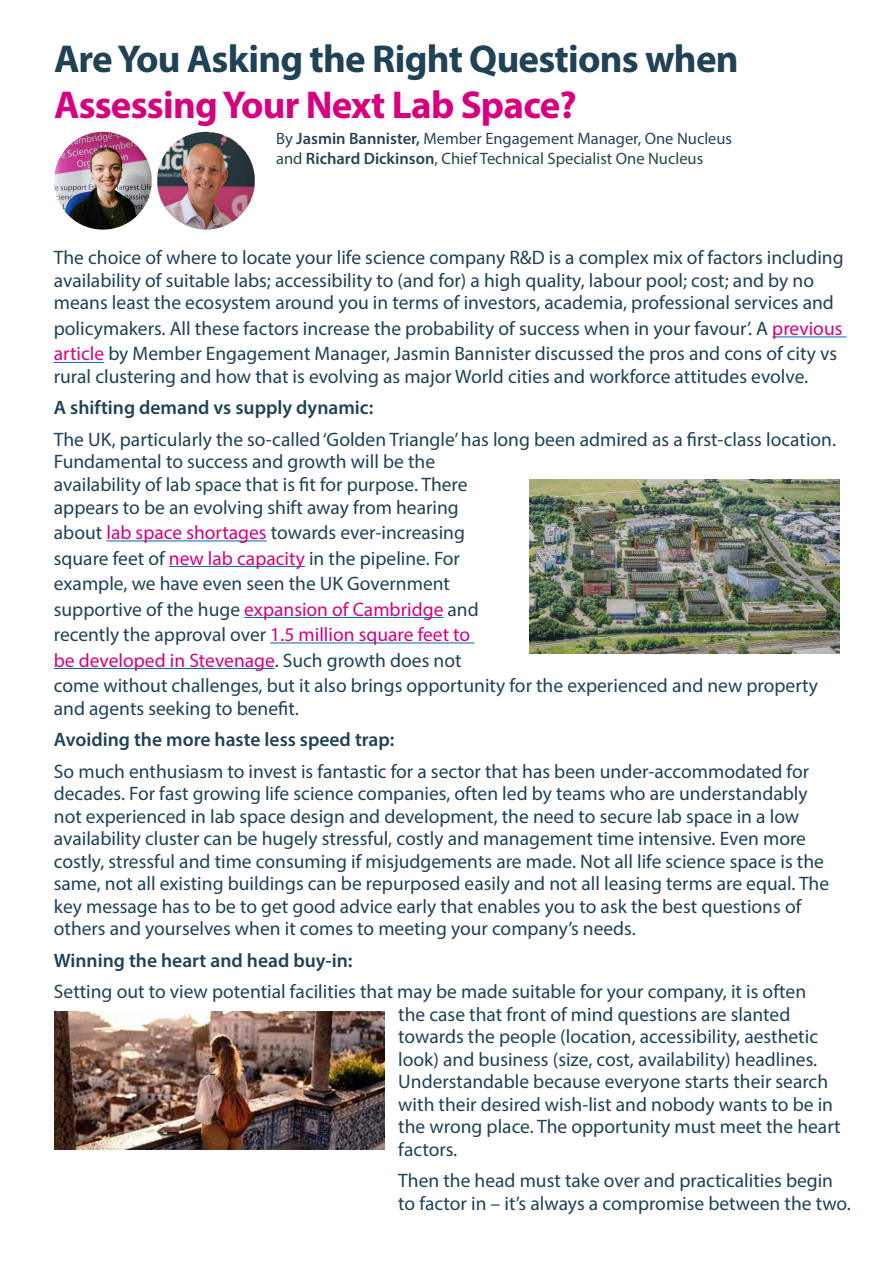
<style>
.page{position:relative;width:893px;height:1263px;background:#fff}
.page>*{position:absolute;margin:0;border:0;box-sizing:border-box;transform-origin:0 0}
.t1{font:700 39px "Myriad Pro";letter-spacing:-.02em;color:#204255}
.t2{font:700 39px "Myriad Pro";letter-spacing:-.02em;color:#d7007e}
.t3{font:19.5px/22.5px "Myriad Pro";color:#204255}
.t4{font:600 19.5px "Myriad Pro";color:#204255}
.t5{font:16.5px/19.5px "Myriad Pro";color:#2b4350}
.s1{font-weight:600}
.s2{color:#d7007e}
</style>
<div class="page">
<img style="left:54px;top:132px;width:98px;height:98px;border-radius:47px">
<img style="left:157px;top:132px;width:98px;height:98px;border-radius:47px">
<hr style="left:772px;top:336px;width:75px;height:1px;background:#0563c1">
<hr style="left:54px;top:362px;width:50px;height:1px;background:#0563c1">
<hr style="left:106px;top:540px;width:161px;height:1px;background:#0563c1">
<hr style="left:169px;top:566px;width:136px;height:1px;background:#0563c1">
<hr style="left:244px;top:617px;width:199px;height:1px;background:#0563c1">
<hr style="left:270px;top:642px;width:204px;height:1px;background:#0563c1">
<hr style="left:54px;top:668px;width:221px;height:1px;background:#0563c1">
<img style="left:530px;top:480px;width:309px;height:173px">
<img style="left:54px;top:1011px;width:331px;height:139px">
<h1 class="t1" style="left:54px;top:33px;width:686px">Are You Asking the Right Questions when</h1>
<h1 class="t2" style="left:54px;top:80px;width:524px">Assessing Your Next Lab Space?</h1>
<p class="t5" style="left:276px;top:129px;width:458px">By <span class="s1">Jasmin Bannister,</span> Member Engagement Manager, One Nucleus and <span class="s1">Richard Dickinson</span>, Chief Technical Specialist One Nucleus</p>
<p class="t3" style="left:54px;top:246px;width:791px">The choice of where to locate your life science company R&amp;D is a complex mix of factors including availability of suitable labs; accessibility to (and for) a high quality, labour pool; cost; and by no means least the ecosystem around you in terms of investors, academia, professional services and</p>
<p class="t3" style="left:54px;top:315px;width:790px;line-height:25.5px">policymakers. All these factors increase the probability of success when in your favour’. A <span class="s2">previous article</span> by Member Engagement Manager, Jasmin Bannister discussed the pros and cons of city vs</p>
<p class="t3" style="left:54px;top:365px;width:756px">rural clustering and how that is evolving as major World cities and workforce attitudes evolve.</p>
<p class="t4" style="left:54px;top:395px;width:321px">A shifting demand vs supply dynamic:</p>
<p class="t3" style="left:54px;top:428px;width:784px">The UK, particularly the so-called ‘Golden Triangle’ has long been admired as a first-class location.<br>Fundamental to success and growth will be the<br>availability of lab space that is fit for purpose. There<br>appears to be an evolving shift away from hearing</p>
<p class="t3" style="left:54px;top:519px;width:766px;line-height:25.5px">about <span class="s2">lab space shortages</span> towards ever-increasing<br>square feet of <span class="s2">new lab capacity</span> in the pipeline. For<br>example, we have even seen the UK Government<br>supportive of the huge <span class="s2">expansion of Cambridge</span> and<br>recently the approval over <span class="s2">1.5 million square feet to<br>be developed in Stevenage</span>. Such growth does not<br>come without challenges, but it also brings opportunity for the experienced and new property</p>
<p class="t3" style="left:54px;top:696px;width:246px">and agents seeking to benefit.</p>
<p class="t4" style="left:54px;top:727px;width:342px">Avoiding the more haste less speed trap:</p>
<p class="t3" style="left:54px;top:759px;width:777px">So much enthusiasm to invest is fantastic for a sector that has been under-accommodated for decades. For fast growing life science companies, often led by teams who are understandably not experienced in lab space design and development, the need to secure lab space in a low availability cluster can be hugely stressful, costly and management time intensive. Even more costly, stressful and time consuming if misjudgements are made. Not all life science space is the same, not all existing buildings can be repurposed easily and not all leasing terms are equal. The key message has to be to get good advice early that enables you to ask the best questions of others and yourselves when it comes to meeting your company’s needs.</p>
<p class="t4" style="left:54px;top:948px;width:300px">Winning the heart and head buy-in:</p>
<p class="t3" style="left:398px;top:980px;width:444px;text-indent:-344px">Setting out to view potential facilities that may be made suitable for your company, it is often<br>the case that front of mind questions are slanted towards the people (location, accessibility, aesthetic look) and business (size, cost, availability) headlines.<br>Understandable because everyone starts their search with their desired wish-list and nobody wants to be in the wrong place. The opportunity must meet the heart factors.</p>
<p class="t3" style="left:398px;top:1169px;width:454px">Then the head must take over and practicalities begin to factor in – it’s always a compromise between the two.</p>
</div>
